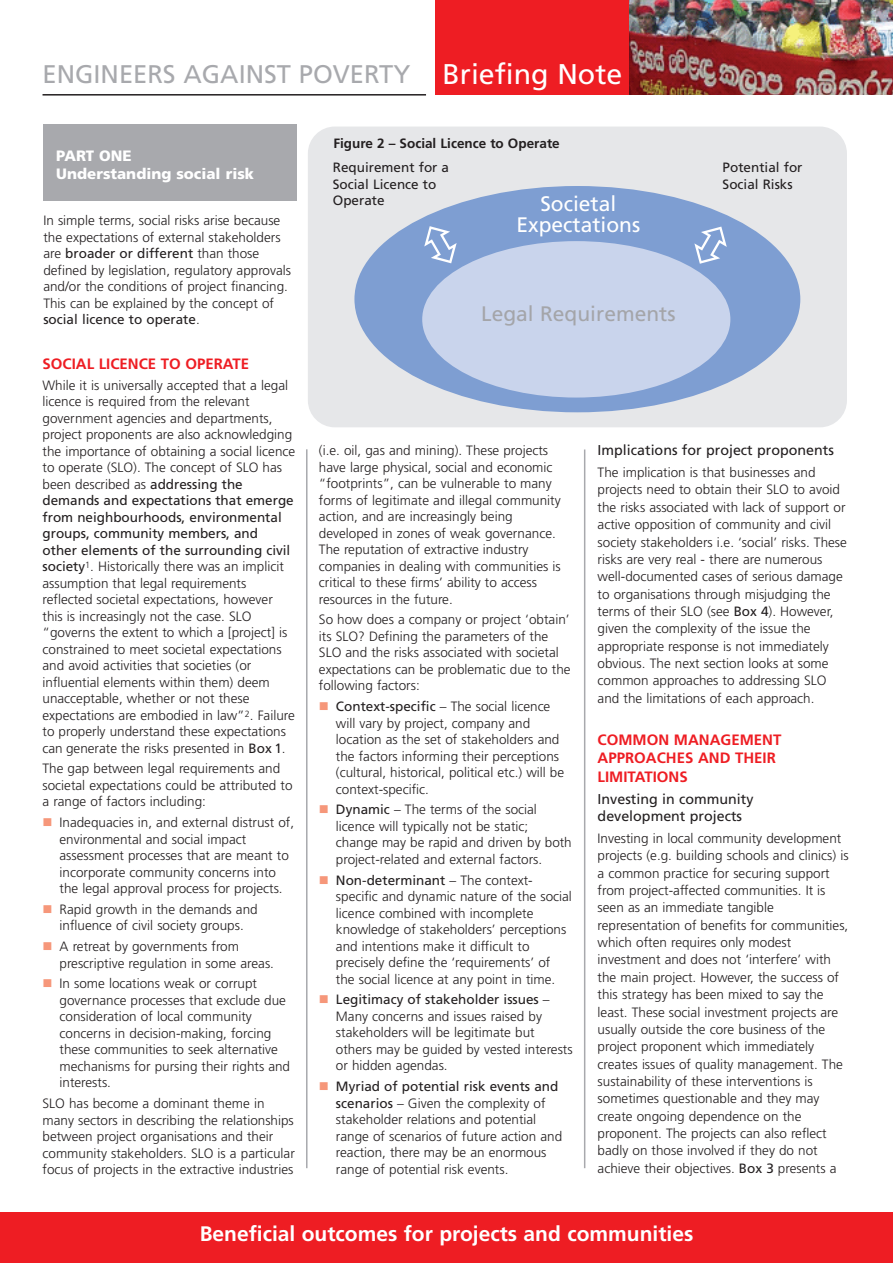
<style>
.page{position:relative;width:893px;height:1263px;background:#fff}
.page>*{position:absolute;margin:0;border:0;box-sizing:border-box;transform-origin:0 0}
.t1{font:28.5px "Frutiger";color:#fff}
.t2{font:25.5px "Frutiger";color:#a8a9ad}
.t3{font:700 21px "Frutiger";color:#fff}
.t4{font:21px/20.7px "Frutiger";color:#fff;text-align:center}
.t5{font:21px "Frutiger";color:#a4a5a9}
.t6{font:700 15px/18.9px "Frutiger";color:#ee1d23}
.t7{font:900 15px/18px "Frutiger";color:#fff}
.t8{font:14.25px/17.4px "Frutiger";color:#231f20}
.t9{font:300 13.5px/16.5px "Frutiger";color:#231f20}
.t10{font:13.5px/16.5px "Frutiger";color:#231f20}
.t11{font:700 13.5px "Frutiger";color:#231f20}
.s1{font-weight:400}
</style>
<div class="page">
<div style="left:435px;top:0;width:196px;height:95px;background:#ee1d23"></div>
<hr style="left:43px;top:94px;width:383px;height:2px;background:#231f20">
<img style="left:629px;top:0;width:264px;height:95px">
<hr style="left:306px;top:449px;width:2px;height:719px;background:#a8a9ad">
<hr style="left:584px;top:449px;width:1px;height:719px;background:#a8a9ad">
<div style="left:0;top:1212px;width:893px;height:51px;background:#ee1d23"></div>
<div style="left:308px;top:127px;width:539px;height:300px;background:#e6e7e9;border-radius:27px"></div>
<div style="left:354px;top:186px;width:446px;height:226px;background:#7e9ed2;border-radius:50%"></div>
<div style="left:422px;top:241px;width:308px;height:157px;background:#c9d4ec;border-radius:50%"></div>
<div style="left:43px;top:125px;width:254px;height:76px;background:#a8a9ad"></div>
<h2 class="t2" style="left:43px;top:64px;width:369px">ENGINEERS AGAINST POVERTY</h2>
<h1 class="t1" style="left:443px;top:63px;width:181px">Briefing Note</h1>
<p class="t7" style="left:56px;top:148px;width:199px">PART ONE<br>Understanding social risk</p>
<p class="t9" style="left:43px;top:213px;width:249px">In simple terms, social risks arise because the expectations of external stakeholders are <span class="s1">broader or different</span> than those defined by legislation, regulatory approvals and/or the conditions of project financing.<br>This can be explained by the concept of <span class="s1">social licence to operate</span>.</p>
<p class="t11" style="left:333px;top:138px;width:228px">Figure 2 – Social Licence to Operate</p>
<p class="t10" style="left:333px;top:161px;width:118px">Requirement for a<br>Social Licence to<br>Operate</p>
<h3 class="t4" style="left:516px;top:195px;width:125px">Societal<br>Expectations</h3>
<h3 class="t5" style="left:481px;top:305px;width:196px">Legal Requirements</h3>
<p class="t10" style="left:723px;top:161px;width:81px">Potential for<br>Social Risks</p>
<p class="t6" style="left:43px;top:355px;width:208px">SOCIAL LICENCE TO OPERATE</p>
<p class="t9" style="left:43px;top:378px;width:254px">While it is universally accepted that a legal licence is required from the relevant government agencies and departments, project proponents are also acknowledging the importance of obtaining a social licence to operate (SLO). The concept of SLO has been described as <span class="s1">addressing the demands and expectations that emerge from neighbourhoods, environmental groups, community members, and other elements of the surrounding civil society</span><sup>1</sup>. Historically there was an implicit assumption that legal requirements reflected societal expectations, however this is increasingly not the case. SLO “governs the extent to which a [project] is constrained to meet societal expectations and avoid activities that societies (or influential elements within them) deem unacceptable, whether or not these expectations are embodied in law”<sup>2</sup>. Failure to properly understand these expectations can generate the risks presented in <span class="s1">Box 1</span>.</p>
<p class="t9" style="left:43px;top:761px;width:252px">The gap between legal requirements and societal expectations could be attributed to a range of factors including:</p>
<p class="t9" style="left:60px;top:815px;width:236px">Inadequacies in, and external distrust of, environmental and social impact assessment processes that are meant to incorporate community concerns into the legal approval process for projects.</p>
<p class="t9" style="left:60px;top:902px;width:200px">Rapid growth in the demands and influence of civil society groups.</p>
<p class="t9" style="left:60px;top:939px;width:216px">A retreat by governments from prescriptive regulation in some areas.</p>
<p class="t9" style="left:60px;top:976px;width:232px">In some locations weak or corrupt governance processes that exclude due consideration of local community concerns in decision-making, forcing these communities to seek alternative mechanisms for pursing their rights and interests.</p>
<p class="t9" style="left:43px;top:1096px;width:254px">SLO has become a dominant theme in many sectors in describing the relationships between project organisations and their community stakeholders. SLO is a particular focus of projects in the extractive industries</p>
<p class="t9" style="left:319px;top:443px;width:243px">(i.e. oil, gas and mining). These projects have large physical, social and economic “footprints”, can be vulnerable to many forms of legitimate and illegal community action, and are increasingly being developed in zones of weak governance.<br>The reputation of extractive industry companies in dealing with communities is critical to these firms’ ability to access resources in the future.</p>
<p class="t9" style="left:319px;top:612px;width:253px">So how does a company or project ‘obtain’ its SLO? Defining the parameters of the SLO and the risks associated with societal expectations can be problematic due to the following factors:</p>
<p class="t9" style="left:336px;top:699px;width:230px"><span class="s1">Context-specific</span> – The social licence will vary by project, company and location as the set of stakeholders and the factors informing their perceptions (cultural, historical, political etc.) will be context-specific.</p>
<p class="t9" style="left:336px;top:802px;width:237px"><span class="s1">Dynamic</span> – The terms of the social licence will typically not be static; change may be rapid and driven by both project-related and external factors.</p>
<p class="t9" style="left:336px;top:873px;width:237px"><span class="s1">Non-determinant</span> – The context&shy;specific and dynamic nature of the social licence combined with incomplete knowledge of stakeholders’ perceptions and intentions make it difficult to precisely define the ‘requirements’ of the social licence at any point in time.</p>
<p class="t9" style="left:336px;top:992px;width:238px"><span class="s1">Legitimacy of stakeholder issues</span> – Many concerns and issues raised by stakeholders will be legitimate but others may be guided by vested interests or hidden agendas.</p>
<p class="t9" style="left:336px;top:1079px;width:228px"><span class="s1">Myriad of potential risk events and scenarios</span> – Given the complexity of stakeholder relations and potential range of scenarios of future action and reaction, there may be an enormous range of potential risk events.</p>
<p class="t8" style="left:598px;top:443px;width:238px">Implications for project proponents</p>
<p class="t9" style="left:598px;top:465px;width:251px;line-height:17.4px">The implication is that businesses and projects need to obtain their SLO to avoid the risks associated with lack of support or active opposition of community and civil society stakeholders i.e. ‘social’ risks. These risks are very real - there are numerous well-documented cases of serious damage to organisations through misjudging the terms of their SLO (see <span class="s1">Box 4</span>). However, given the complexity of the issue the appropriate response is not immediately obvious. The next section looks at some common approaches to addressing SLO and the limitations of each approach.</p>
<p class="t6" style="left:598px;top:731px;width:185px">COMMON MANAGEMENT<br>APPROACHES AND THEIR<br>LIMITATIONS</p>
<p class="t8" style="left:598px;top:791px;width:157px">Investing in community development projects</p>
<p class="t9" style="left:598px;top:830px;width:253px;line-height:17.4px">Investing in local community development projects (e.g. building schools and clinics) is a common practice for securing support from project-affected communities. It is seen as an immediate tangible representation of benefits for communities, which often requires only modest investment and does not ‘interfere’ with the main project. However, the success of this strategy has been mixed to say the least. These social investment projects are usually outside the core business of the project proponent which immediately creates issues of quality management. The sustainability of these interventions is sometimes questionable and they may create ongoing dependence on the proponent. The projects can also reflect badly on those involved if they do not achieve their objectives. <span class="s1">Box 3</span> presents a</p>
<h3 class="t3" style="left:200px;top:1225px;width:495px">Beneficial outcomes for projects and communities</h3>
</div>
